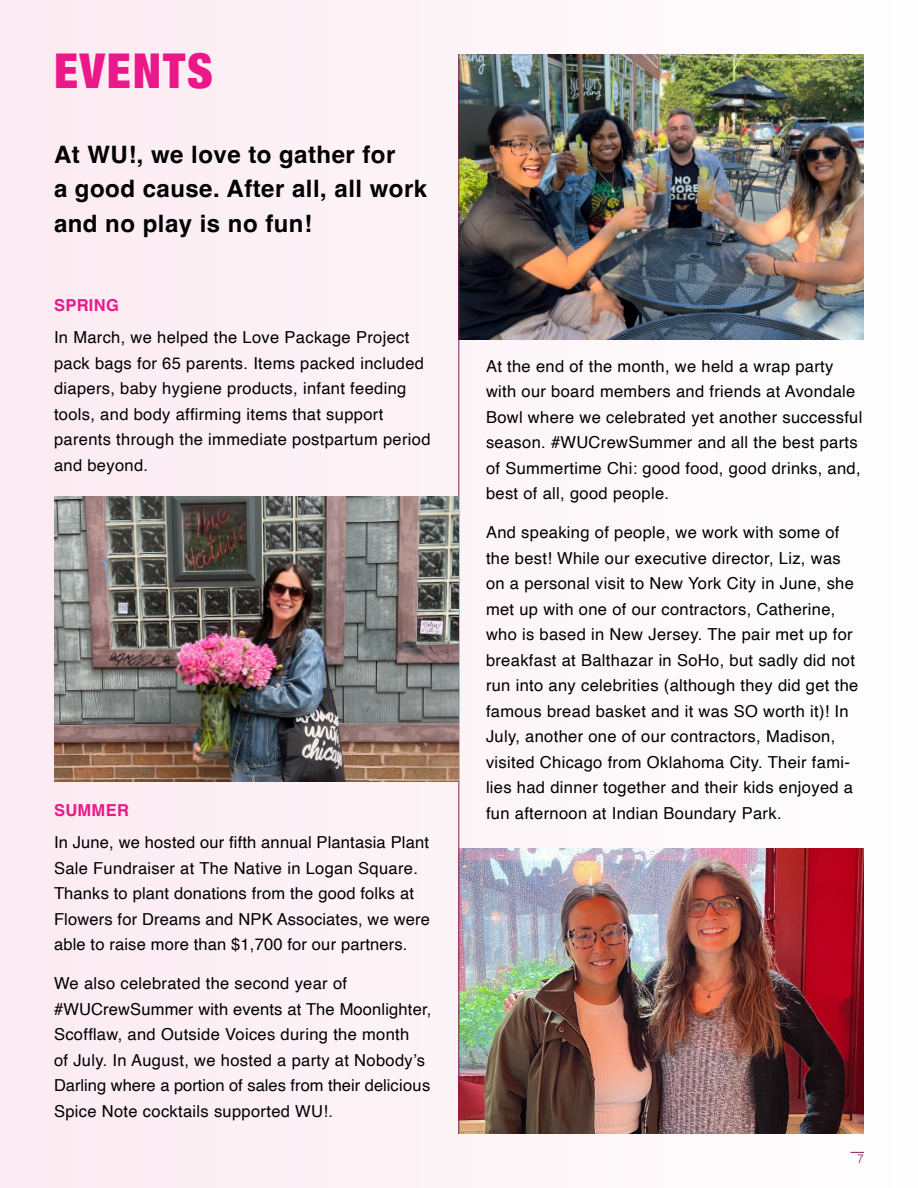
<style>
.page{position:relative;width:918px;height:1188px;background:#fdf3f7}
.page>*{position:absolute;margin:0;border:0;box-sizing:border-box;transform-origin:0 0}
.t1{font:900 condensed 48px "Helvetica Neue";letter-spacing:.04em;color:#ea1889}
.t2{font:700 24px/34.5px "Helvetica";letter-spacing:.02em;color:#000}
.t3{font:16.5px/25.5px "Helvetica";letter-spacing:.02em;color:#000}
.t4{font:700 16.5px "Helvetica";letter-spacing:.02em;color:#ea1889}
.t5{font:300 12px "Helvetica";color:#871c55}
</style>
<div class="page">
<svg style="left:850px;top:1152px;width:14px;height:1px"></svg>
<img style="left:460px;top:54px;width:404px;height:285px">
<img style="left:460px;top:849px;width:404px;height:285px">
<hr style="left:459px;top:54px;width:1px;height:1080px;background:#871c55">
<img style="left:54px;top:497px;width:405px;height:285px">
<h1 class="t1" style="left:54px;top:31px;width:160px">EVENTS</h1>
<h2 class="t2" style="left:54px;top:140px;width:375px">At WU!, we love to gather for<br>a good cause. After all, all work and no play is no fun!</h2>
<p class="t4" style="left:54px;top:295px;width:66px">SPRING</p>
<p class="t3" style="left:54px;top:325px;width:378px">In March, we helped the Love Package Project pack bags for 65 parents. Items packed included diapers, baby hygiene products, infant feeding tools, and body affirming items that support parents through the immediate postpartum period and beyond.</p>
<p class="t4" style="left:54px;top:800px;width:76px">SUMMER</p>
<p class="t3" style="left:54px;top:830px;width:378px">In June, we hosted our fifth annual Plantasia Plant Sale Fundraiser at The Native in Logan Square.<br>Thanks to plant donations from the good folks at Flowers for Dreams and NPK Associates, we were able to raise more than $1,700 for our partners.</p>
<p class="t3" style="left:54px;top:971px;width:379px">We also celebrated the second year of #WUCrewSummer with events at The Moonlighter, Scofflaw, and Outside Voices during the month<br>of July. In August, we hosted a party at Nobody’s Darling where a portion of sales from their delicious Spice Note cocktails supported WU!.</p>
<p class="t3" style="left:486px;top:354px;width:378px">At the end of the month, we held a wrap party with our board members and friends at Avondale Bowl where we celebrated yet another successful season. #WUCrewSummer and all the best parts of Summertime Chi: good food, good drinks, and, best of all, good people.</p>
<p class="t3" style="left:486px;top:520px;width:374px">And speaking of people, we work with some of the best! While our executive director, Liz, was on a personal visit to New York City in June, she met up with one of our contractors, Catherine, who is based in New Jersey. The pair met up for breakfast at Balthazar in SoHo, but sadly did not run into any celebrities (although they did get the famous bread basket and it was SO worth it)! In July, another one of our contractors, Madison, visited Chicago from Oklahoma City. Their fami&shy;lies had dinner together and their kids enjoyed a fun afternoon at Indian Boundary Park.</p>
<p class="t5" style="left:857px;top:1148px;width:8px">7</p>
</div>
